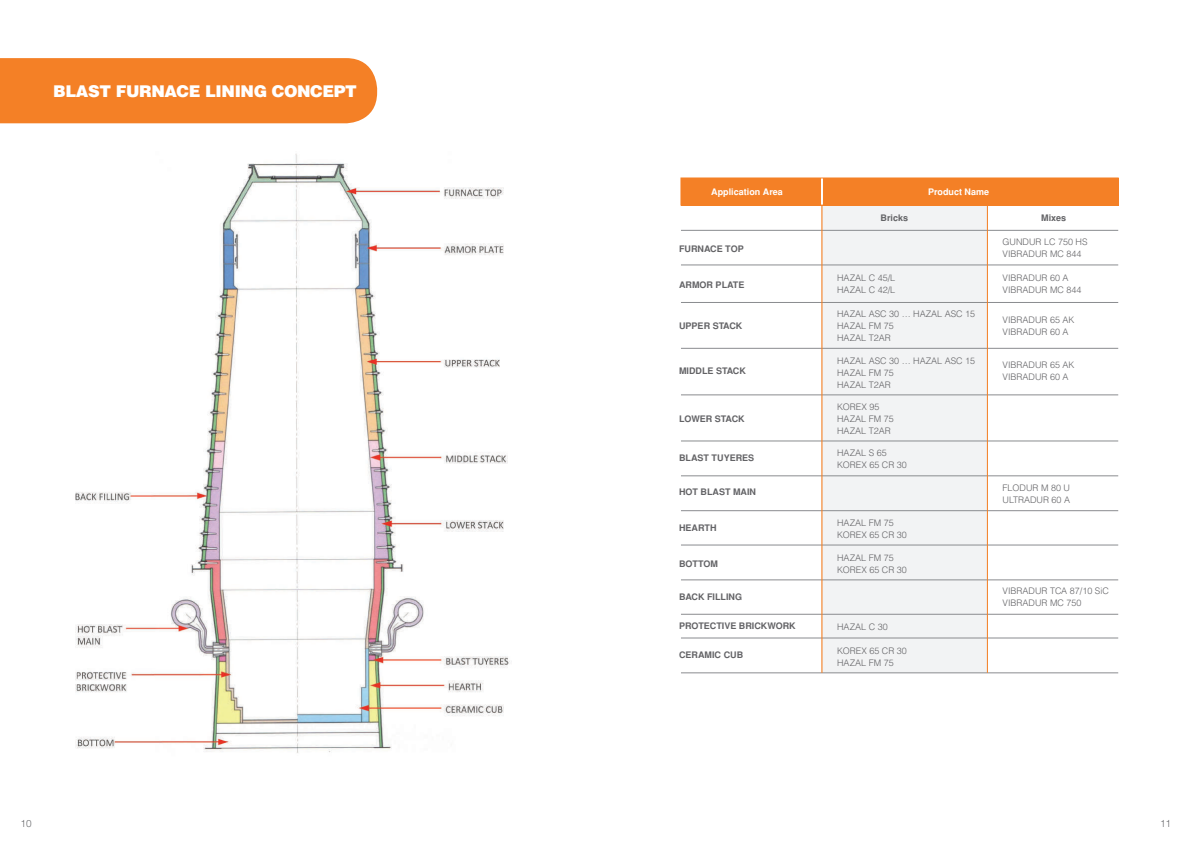
<style>
.page{position:relative;width:1191px;height:842px;background:#fff}
.page>*{position:absolute;margin:0;border:0;box-sizing:border-box;transform-origin:0 0}
.t1{font:16.2px "Helvetica Black Tr";letter-spacing:-.025em;color:#fff}
.t2{font:10px "Helvetica Light Normal Tr";color:#6c6d70}
.t3{font:9px/12px "Helvetica Light Normal Tr";color:#636366}
.t4{font:700 9px "Helvetica Tr";color:#636366}
.t5{font:700 9px "Helvetica Tr";color:#fff}
</style>
<div class="page">
<div style="left:0;top:58px;width:377px;height:65px;background:#f48026"></div>
<img style="left:75px;top:153px;width:435px;height:600px">
<div style="left:822px;top:205px;width:165px;height:468px;background:#f2f3f4"></div>
<div style="left:681px;top:178px;width:437px;height:27px;background:#f48026"></div>
<hr style="left:821px;top:178px;width:2px;height:27px;background:#fff">
<hr style="left:681px;top:230px;width:437px;height:1px;background:#8a8c8f">
<hr style="left:681px;top:441px;width:437px;height:1px;background:#8a8c8f">
<hr style="left:681px;top:476px;width:437px;height:1px;background:#8a8c8f">
<hr style="left:681px;top:510px;width:437px;height:1px;background:#8a8c8f">
<hr style="left:681px;top:545px;width:437px;height:1px;background:#8a8c8f">
<hr style="left:681px;top:638px;width:437px;height:1px;background:#8a8c8f">
<hr style="left:681px;top:580px;width:437px;height:1px;background:#8a8c8f">
<hr style="left:681px;top:673px;width:437px;height:1px;background:#8a8c8f">
<hr style="left:681px;top:614px;width:437px;height:1px;background:#8a8c8f">
<hr style="left:681px;top:265px;width:437px;height:1px;background:#8a8c8f">
<hr style="left:681px;top:302px;width:437px;height:1px;background:#8a8c8f">
<hr style="left:681px;top:395px;width:437px;height:1px;background:#8a8c8f">
<hr style="left:681px;top:348px;width:437px;height:1px;background:#8a8c8f">
<hr style="left:987px;top:205px;width:1px;height:468px;background:#f48026">
<hr style="left:821px;top:205px;width:1px;height:468px;background:#f48026">
<div style="left:680px;top:177px;width:438px;height:29px;border:1px solid #f48026"></div>
<h1 class="t1" style="left:53px;top:80px;width:305px">BLAST FURNACE LINING CONCEPT</h1>
<p class="t5" style="left:711px;top:186px;width:73px">Application Area</p>
<p class="t4" style="left:679px;top:243px;width:66px">FURNACE TOP</p>
<p class="t4" style="left:679px;top:279px;width:67px">ARMOR PLATE</p>
<p class="t4" style="left:679px;top:320px;width:65px">UPPER STACK</p>
<p class="t4" style="left:679px;top:365px;width:68px">MIDDLE STACK</p>
<p class="t4" style="left:679px;top:413px;width:67px">LOWER STACK</p>
<p class="t4" style="left:679px;top:452px;width:77px">BLAST TUYERES</p>
<p class="t4" style="left:679px;top:486px;width:78px">HOT BLAST MAIN</p>
<p class="t4" style="left:679px;top:522px;width:39px">HEARTH</p>
<p class="t4" style="left:679px;top:558px;width:40px">BOTTOM</p>
<p class="t4" style="left:679px;top:591px;width:64px">BACK FILLING</p>
<p class="t4" style="left:679px;top:620px;width:118px">PROTECTIVE BRICKWORK</p>
<p class="t4" style="left:679px;top:649px;width:65px">CERAMIC CUB</p>
<p class="t5" style="left:928px;top:186px;width:63px">Product Name</p>
<p class="t4" style="left:880px;top:213px;width:29px">Bricks</p>
<p class="t4" style="left:1041px;top:213px;width:27px">Mixes</p>
<p class="t3" style="left:837px;top:272px;width:60px">HAZAL C 45/L<br>HAZAL C 42/L</p>
<p class="t3" style="left:837px;top:308px;width:140px">HAZAL ASC 30 … HAZAL ASC 15<br>HAZAL FM 75<br>HAZAL T2AR</p>
<p class="t3" style="left:837px;top:355px;width:140px">HAZAL ASC 30 … HAZAL ASC 15<br>HAZAL FM 75<br>HAZAL T2AR</p>
<p class="t3" style="left:837px;top:401px;width:58px">KOREX 95<br>HAZAL FM 75<br>HAZAL T2AR</p>
<p class="t3" style="left:837px;top:447px;width:71px">HAZAL S 65<br>KOREX 65 CR 30</p>
<p class="t3" style="left:837px;top:517px;width:71px">HAZAL FM 75<br>KOREX 65 CR 30</p>
<p class="t3" style="left:837px;top:552px;width:71px">HAZAL FM 75<br>KOREX 65 CR 30</p>
<p class="t3" style="left:837px;top:621px;width:52px">HAZAL C 30</p>
<p class="t3" style="left:837px;top:645px;width:71px">KOREX 65 CR 30<br>HAZAL FM 75</p>
<p class="t3" style="left:1002px;top:236px;width:87px">GUNDUR LC 750 HS<br>VIBRADUR MC 844</p>
<p class="t3" style="left:1002px;top:272px;width:81px">VIBRADUR 60 A<br>VIBRADUR MC 844</p>
<p class="t3" style="left:1002px;top:314px;width:74px">VIBRADUR 65 AK<br>VIBRADUR 60 A</p>
<p class="t3" style="left:1002px;top:359px;width:74px">VIBRADUR 65 AK<br>VIBRADUR 60 A</p>
<p class="t3" style="left:1002px;top:482px;width:69px">FLODUR M 80 U<br>ULTRADUR 60 A</p>
<p class="t3" style="left:1002px;top:585px;width:108px">VIBRADUR TCA 87/10 SiC<br>VIBRADUR MC 750</p>
<p class="t2" style="left:21px;top:817px;width:13px">10</p>
<p class="t2" style="left:1160px;top:817px;width:13px">11</p>
</div>
